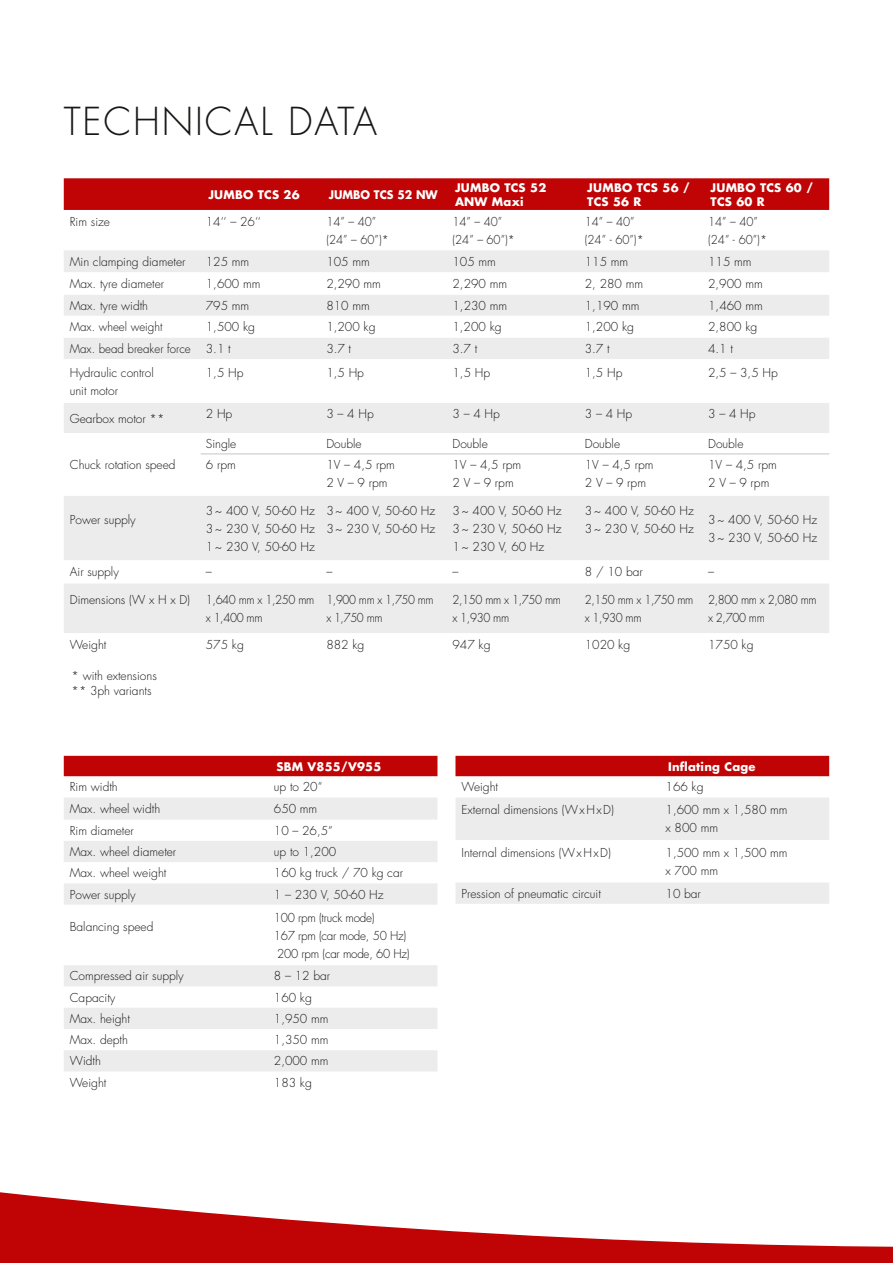
<style>
.page{position:relative;width:893px;height:1263px;background:#fff}
.page>*{position:absolute;margin:0;border:0;box-sizing:border-box;transform-origin:0 0}
.t1{font:300 37.5px "Futura";letter-spacing:.05em;color:#181716}
.t2{font:300 12px/18px "Futura";color:#181716}
.t3{font:300 12px/18px "Futura";letter-spacing:-.03em;color:#181716;scale:.94 1}
.t4{font:300 12px/18px "Futura";color:#181716;scale:.95 1}
.t5{font:300 12px/18px "Futura";letter-spacing:-.02em;color:#181716}
.t6{font:300 12px "Futura";color:#181716;scale:.96 1}
.t7{font:300 12px/18px "Futura";letter-spacing:-.03em;color:#181716;scale:.93 1}
.t8{font:700 11.55px/13.8px "Futura";letter-spacing:.02em;color:#fff}
.t9{font:700 11.55px "Futura";color:#fff;scale:.94 1}
</style>
<div class="page">
<svg style="left:0;top:1192px;width:893px;height:71px;fill:#c00304"></svg>
<div style="left:64px;top:178px;width:765px;height:32px;background:#c00304"></div>
<div style="left:64px;top:250px;width:765px;height:22px;background:#ececec"></div>
<svg style="left:64px;top:295px;width:765px;height:338px;fill:#ececec"></svg>
<div style="left:64px;top:756px;width:373px;height:20px;background:#c00304"></div>
<svg style="left:64px;top:798px;width:373px;height:273px"></svg>
<div style="left:455px;top:756px;width:374px;height:20px;background:#c00304"></div>
<svg style="left:456px;top:798px;width:373px;height:106px"></svg>
<hr style="left:201px;top:453px;width:628px;height:1px;background:#c5c6c6">
<h1 class="t1" style="left:64px;top:97px;width:273px">TECHniCAL data</h1>
<p class="t8" style="left:208px;top:187px;width:93px">JUMBO TCS 26</p>
<p class="t9" style="left:329px;top:186px;width:117px">JUMBO TCS 52 NW</p>
<p class="t8" style="left:455px;top:180px;width:93px">JUMBO TCS 52<br>ANW Maxi</p>
<p class="t8" style="left:587px;top:180px;width:104px">JUMBO TCS 56 /<br>TCS 56 R</p>
<p class="t8" style="left:711px;top:180px;width:104px">JUMBO TCS 60 /<br>TCS 60 R</p>
<p class="t2" style="left:70px;top:212px;width:42px">Rim size</p>
<p class="t2" style="left:206px;top:212px;width:57px">14‘‘ – 26‘‘</p>
<p class="t4" style="left:326px;top:212px;width:67px">14” – 40” (24” – 60”)*</p>
<p class="t4" style="left:452px;top:212px;width:67px">14” – 40” (24” – 60”)*</p>
<p class="t4" style="left:585px;top:212px;width:64px">14” – 40” (24” - 60”)*</p>
<p class="t4" style="left:708px;top:212px;width:64px">14” – 40” (24” - 60”)*</p>
<p class="t2" style="left:70px;top:253px;width:117px">Min clamping diameter</p>
<p class="t2" style="left:206px;top:253px;width:45px">125 mm</p>
<p class="t2" style="left:326px;top:253px;width:45px">105 mm</p>
<p class="t2" style="left:452px;top:253px;width:45px">105 mm</p>
<p class="t2" style="left:585px;top:253px;width:45px">115 mm</p>
<p class="t2" style="left:708px;top:253px;width:45px">115 mm</p>
<p class="t2" style="left:70px;top:275px;width:96px">Max. tyre diameter</p>
<p class="t2" style="left:206px;top:275px;width:56px">1,600 mm</p>
<p class="t2" style="left:326px;top:275px;width:56px">2,290 mm</p>
<p class="t2" style="left:452px;top:275px;width:56px">2,290 mm</p>
<p class="t2" style="left:585px;top:275px;width:60px">2, 280 mm</p>
<p class="t2" style="left:708px;top:275px;width:56px">2,900 mm</p>
<p class="t2" style="left:70px;top:297px;width:80px">Max. tyre width</p>
<p class="t2" style="left:206px;top:297px;width:45px">795 mm</p>
<p class="t2" style="left:326px;top:297px;width:45px">810 mm</p>
<p class="t2" style="left:452px;top:297px;width:56px">1,230 mm</p>
<p class="t2" style="left:585px;top:297px;width:56px">1,190 mm</p>
<p class="t2" style="left:708px;top:297px;width:56px">1,460 mm</p>
<p class="t6" style="left:70px;top:319px;width:98px">Max. wheel weight</p>
<p class="t2" style="left:206px;top:318px;width:51px">1,500 kg</p>
<p class="t2" style="left:326px;top:318px;width:51px">1,200 kg</p>
<p class="t2" style="left:452px;top:318px;width:51px">1,200 kg</p>
<p class="t2" style="left:585px;top:318px;width:51px">1,200 kg</p>
<p class="t2" style="left:708px;top:318px;width:51px">2,800 kg</p>
<p class="t6" style="left:70px;top:341px;width:128px">Max. bead breaker force</p>
<p class="t2" style="left:206px;top:340px;width:26px">3.1 t</p>
<p class="t2" style="left:326px;top:340px;width:26px">3.7 t</p>
<p class="t2" style="left:452px;top:340px;width:26px">3.7 t</p>
<p class="t2" style="left:585px;top:340px;width:26px">3.7 t</p>
<p class="t2" style="left:708px;top:340px;width:26px">4.1 t</p>
<p class="t2" style="left:70px;top:363px;width:86px">Hydraulic control unit motor</p>
<p class="t2" style="left:206px;top:363px;width:39px">1,5 Hp</p>
<p class="t2" style="left:326px;top:363px;width:39px">1,5 Hp</p>
<p class="t2" style="left:452px;top:363px;width:39px">1,5 Hp</p>
<p class="t2" style="left:585px;top:363px;width:39px">1,5 Hp</p>
<p class="t2" style="left:708px;top:363px;width:71px">2,5 – 3,5 Hp</p>
<p class="t2" style="left:70px;top:409px;width:96px">Gearbox motor **</p>
<p class="t2" style="left:206px;top:405px;width:28px">2 Hp</p>
<p class="t2" style="left:326px;top:405px;width:49px">3 – 4 Hp</p>
<p class="t2" style="left:452px;top:405px;width:49px">3 – 4 Hp</p>
<p class="t2" style="left:585px;top:405px;width:49px">3 – 4 Hp</p>
<p class="t2" style="left:708px;top:405px;width:49px">3 – 4 Hp</p>
<p class="t2" style="left:70px;top:456px;width:107px">Chuck rotation speed</p>
<p class="t2" style="left:206px;top:434px;width:32px;line-height:21px">Single<br>6 rpm</p>
<p class="t2" style="left:326px;top:434px;width:70px;line-height:21px">Double<br>1V – 4,5 rpm</p>
<p class="t2" style="left:326px;top:474px;width:63px">2 V – 9 rpm</p>
<p class="t2" style="left:452px;top:434px;width:70px;line-height:21px">Double<br>1V – 4,5 rpm</p>
<p class="t2" style="left:452px;top:474px;width:63px">2 V – 9 rpm</p>
<p class="t2" style="left:585px;top:434px;width:70px;line-height:21px">Double<br>1V – 4,5 rpm</p>
<p class="t2" style="left:585px;top:474px;width:63px">2 V – 9 rpm</p>
<p class="t2" style="left:708px;top:434px;width:70px;line-height:21px">Double<br>1V – 4,5 rpm</p>
<p class="t2" style="left:708px;top:474px;width:63px">2 V – 9 rpm</p>
<p class="t2" style="left:70px;top:510px;width:67px">Power supply</p>
<p class="t2" style="left:206px;top:501px;width:110px;text-align:justify">3~ 400 V, 50-60 Hz 3~ 230 V, 50-60 Hz 1~ 230 V, 50-60 Hz</p>
<p class="t2" style="left:326px;top:501px;width:110px">3~ 400 V, 50-60 Hz<br>3~ 230 V, 50-60 Hz</p>
<p class="t2" style="left:452px;top:501px;width:110px;text-align:justify">3~ 400 V, 50-60 Hz 3~ 230 V, 50-60 Hz 1~ 230 V, 60 Hz</p>
<p class="t2" style="left:585px;top:501px;width:110px">3~ 400 V, 50-60 Hz<br>3~ 230 V, 50-60 Hz</p>
<p class="t2" style="left:708px;top:510px;width:110px">3~ 400 V, 50-60 Hz<br>3~ 230 V, 50-60 Hz</p>
<p class="t2" style="left:70px;top:563px;width:51px">Air supply</p>
<p class="t2" style="left:206px;top:563px;width:7px">–</p>
<p class="t2" style="left:326px;top:563px;width:7px">–</p>
<p class="t2" style="left:453px;top:563px;width:7px">–</p>
<p class="t2" style="left:585px;top:563px;width:59px">8 / 10 bar</p>
<p class="t2" style="left:708px;top:563px;width:7px">–</p>
<p class="t2" style="left:70px;top:591px;width:122px">Dimensions (W x H x D)</p>
<p class="t3" style="left:206px;top:591px;width:117px">1,640 mm x 1,250 mm x 1,400 mm</p>
<p class="t7" style="left:326px;top:591px;width:117px">1,900 mm x 1,750 mm x 1,750 mm</p>
<p class="t3" style="left:452px;top:591px;width:117px">2,150 mm x 1,750 mm x 1,930 mm</p>
<p class="t3" style="left:585px;top:591px;width:117px">2,150 mm x 1,750 mm x 1,930 mm</p>
<p class="t3" style="left:708px;top:591px;width:117px">2,800 mm x 2,080 mm x 2,700 mm</p>
<p class="t2" style="left:70px;top:635px;width:38px">Weight</p>
<p class="t2" style="left:206px;top:635px;width:39px">575 kg</p>
<p class="t2" style="left:326px;top:635px;width:39px">882 kg</p>
<p class="t2" style="left:452px;top:635px;width:39px">947 kg</p>
<p class="t2" style="left:585px;top:635px;width:47px">1020 kg</p>
<p class="t2" style="left:708px;top:635px;width:47px">1750 kg</p>
<p class="t2" style="left:72px;top:668px;width:87px;line-height:15px">* with extensions ** 3ph variants</p>
<p class="t8" style="left:276px;top:759px;width:106px">SBM V855/V955</p>
<p class="t2" style="left:70px;top:778px;width:50px">Rim width</p>
<p class="t2" style="left:274px;top:778px;width:50px">up to 20“</p>
<p class="t2" style="left:70px;top:800px;width:92px">Max. wheel width</p>
<p class="t2" style="left:274px;top:800px;width:45px">650 mm</p>
<p class="t2" style="left:70px;top:822px;width:66px">Rim diameter</p>
<p class="t2" style="left:274px;top:822px;width:61px">10 – 26,5“</p>
<p class="t2" style="left:70px;top:843px;width:108px">Max. wheel diameter</p>
<p class="t2" style="left:274px;top:843px;width:64px">up to 1,200</p>
<p class="t2" style="left:70px;top:864px;width:98px">Max. wheel weight</p>
<p class="t2" style="left:274px;top:864px;width:131px">160 kg truck / 70 kg car</p>
<p class="t2" style="left:70px;top:885px;width:67px">Power supply</p>
<p class="t2" style="left:274px;top:885px;width:111px">1 – 230 V, 50-60 Hz</p>
<p class="t2" style="left:70px;top:917px;width:85px">Balancing speed</p>
<p class="t5" style="left:274px;top:908px;width:137px">100 rpm (truck mode)<br>167 rpm (car mode, 50 Hz)<br>200 rpm (car mode, 60 Hz)</p>
<p class="t2" style="left:70px;top:967px;width:115px">Compressed air supply</p>
<p class="t2" style="left:274px;top:967px;width:58px">8 – 12 bar</p>
<p class="t2" style="left:70px;top:988px;width:47px">Capacity</p>
<p class="t2" style="left:274px;top:988px;width:39px">160 kg</p>
<p class="t2" style="left:70px;top:1010px;width:62px">Max. height</p>
<p class="t2" style="left:274px;top:1010px;width:56px">1,950 mm</p>
<p class="t2" style="left:70px;top:1031px;width:60px">Max. depth</p>
<p class="t2" style="left:274px;top:1031px;width:56px">1,350 mm</p>
<p class="t2" style="left:70px;top:1052px;width:33px">Width</p>
<p class="t2" style="left:274px;top:1052px;width:56px">2,000 mm</p>
<p class="t2" style="left:70px;top:1073px;width:38px">Weight</p>
<p class="t2" style="left:274px;top:1073px;width:39px">183 kg</p>
<p class="t8" style="left:668px;top:759px;width:89px">Inflating Cage</p>
<p class="t2" style="left:461px;top:778px;width:38px">Weight</p>
<p class="t2" style="left:666px;top:778px;width:39px">166 kg</p>
<p class="t2" style="left:461px;top:801px;width:154px">External dimensions (WxHxD)</p>
<p class="t2" style="left:666px;top:801px;width:123px">1,600 mm x 1,580 mm x 800 mm</p>
<p class="t2" style="left:461px;top:844px;width:151px">Internal dimensions (WxHxD)</p>
<p class="t2" style="left:666px;top:844px;width:123px">1,500 mm x 1,500 mm x 700 mm</p>
<p class="t2" style="left:461px;top:884px;width:141px">Pression of pneumatic circuit</p>
<p class="t2" style="left:666px;top:884px;width:37px">10 bar</p>
</div>
